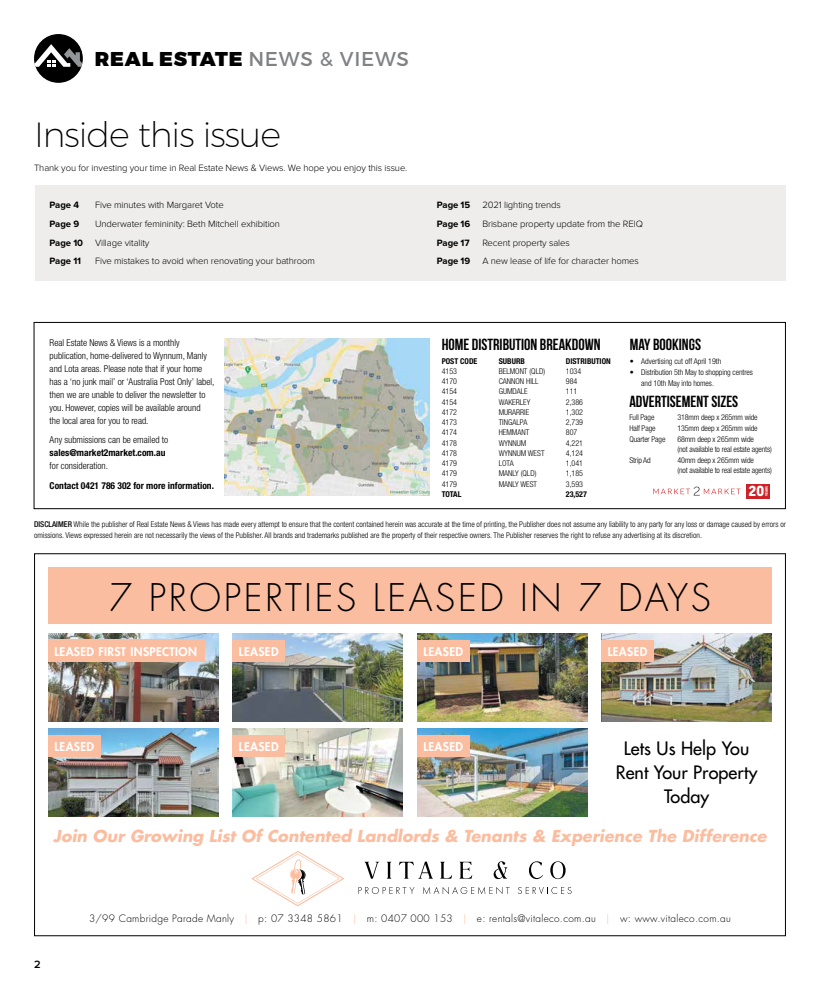
<style>
.page{position:relative;width:820px;height:993px;background:#fff}
.page>*{position:absolute;margin:0;border:0;box-sizing:border-box;transform-origin:0 0}
.t1{font:300 37px "Futura";letter-spacing:.07em;color:#000}
.t2{font:200 35px "Montserrat";letter-spacing:-.03em;color:#000}
.t3{font:900 20px "Montserrat";letter-spacing:.04em;color:#000}
.t4{font:18px/24px "Futura";letter-spacing:.005em;color:#000;text-align:center}
.t5{font:italic 700 16px "Futura";color:#fbbda0}
.t6{font:700 16px "Bebas Neue";color:#000}
.t7{font:900 14px "Good OT";color:#fff}
.t8{font:800 11.8px "Futura";letter-spacing:.03em;color:#fff}
.t9{font:600 11px "Proxima Nova";color:#000}
.t10{font:300 10px "Futura";letter-spacing:.03em;color:#000}
.t11{font:300 9.5px "Proxima Nova";letter-spacing:-.01em;color:#000}
.t12{font:300 condensed 9.5px/13px "Helvetica Neue";color:#000}
.t13{font:700 condensed 9.5px "Helvetica Neue";color:#000}
.t14{font:700 9.5px "Proxima Nova";letter-spacing:-.01em;color:#000}
.t15{font:300 condensed 8px/10px "Helvetica Neue";color:#000}
.t16{font:700 condensed 8px "Helvetica Neue";color:#000}
.t17{font:900 3.4px "Good OT";letter-spacing:.035em;color:#fff}
.s1{font-weight:400;color:#808285}
.s2{font-weight:500}
.s3{color:#fbbda0}
</style>
<div class="page">
<div style="left:35px;top:185px;width:750px;height:96px;background:#eeedec"></div>
<div style="left:48px;top:567px;width:723px;height:57px;background:#fbbda0"></div>
<img style="left:48px;top:633px;width:170px;height:88px">
<img style="left:48px;top:728px;width:170px;height:88px">
<img style="left:232px;top:633px;width:171px;height:88px">
<img style="left:232px;top:728px;width:171px;height:88px">
<img style="left:417px;top:633px;width:170px;height:88px">
<img style="left:417px;top:728px;width:170px;height:88px">
<img style="left:601px;top:633px;width:170px;height:88px">
<svg style="left:364px;top:861px;width:15px;height:17px"></svg>
<svg style="left:387px;top:861px;width:4px;height:17px"></svg>
<svg style="left:398px;top:861px;width:35px;height:17px"></svg>
<svg style="left:440px;top:861px;width:12px;height:17px"></svg>
<svg style="left:459px;top:861px;width:13px;height:17px"></svg>
<svg style="left:493px;top:861px;width:14px;height:17px"></svg>
<svg style="left:528px;top:861px;width:14px;height:17px"></svg>
<svg style="left:550px;top:861px;width:15px;height:17px"></svg>
<svg style="left:358px;top:887px;width:56px;height:6px"></svg>
<svg style="left:423px;top:887px;width:86px;height:6px"></svg>
<svg style="left:518px;top:887px;width:53px;height:6px"></svg>
<svg style="left:251px;top:851px;width:93px;height:55px"></svg>
<div style="left:48px;top:639px;width:156px;height:22px;background:#fbbda0"></div>
<div style="left:48px;top:734px;width:52px;height:22px;background:#fbbda0"></div>
<div style="left:232px;top:639px;width:53px;height:22px;background:#fbbda0"></div>
<div style="left:232px;top:734px;width:53px;height:22px;background:#fbbda0"></div>
<div style="left:417px;top:639px;width:52px;height:22px;background:#fbbda0"></div>
<div style="left:417px;top:734px;width:52px;height:22px;background:#fbbda0"></div>
<div style="left:601px;top:639px;width:52px;height:22px;background:#fbbda0"></div>
<div style="left:34px;top:322px;width:751px;height:187px;border:1px solid #000"></div>
<svg style="left:653px;top:486px;width:87px;height:9px"></svg>
<div style="left:746px;top:484px;width:24px;height:14px;background:#ce2127"></div>
<img style="left:224px;top:338px;width:205px;height:157px">
<div style="left:34px;top:34px;width:49px;height:49px;background:#000;border-radius:50%"></div>
<svg style="left:34px;top:44px;width:49px;height:23px"></svg>
<h3 class="t3" style="left:95px;top:46px;width:315px">REAL ESTATE <span class="s1">NEWS &amp; VIEWS</span></h3>
<h2 class="t2" style="left:34px;top:114px;width:248px">Inside this issue</h2>
<p class="t11" style="left:34px;top:162px;width:374px">Thank you for investing your time in Real Estate News &amp; Views. We hope you enjoy this issue.</p>
<p class="t14" style="left:50px;top:199px;width:31px">Page 4</p>
<p class="t11" style="left:95px;top:199px;width:130px">Five minutes with Margaret Vote</p>
<p class="t14" style="left:50px;top:218px;width:31px">Page 9</p>
<p class="t11" style="left:95px;top:218px;width:186px">Underwater femininity: Beth Mitchell exhibition</p>
<p class="t14" style="left:50px;top:237px;width:35px">Page 10</p>
<p class="t11" style="left:95px;top:237px;width:56px">Village vitality</p>
<p class="t14" style="left:50px;top:255px;width:33px">Page 11</p>
<p class="t11" style="left:95px;top:255px;width:221px">Five mistakes to avoid when renovating your bathroom</p>
<p class="t12" style="left:50px;top:336px;width:166px">Real Estate News &amp; Views is a monthly publication, home-delivered to Wynnum, Manly and Lota areas. Please note that if your home has a ‘no junk mail’ or ‘Australia Post Only’ label, then we are unable to deliver the newsletter to you. However, copies will be available around<br>the local area for you to read.</p>
<p class="t12" style="left:50px;top:432px;width:120px">Any submissions can be emailed to</p>
<p class="t13" style="left:50px;top:446px;width:117px">sales@market2market.com.au</p>
<p class="t12" style="left:50px;top:458px;width:60px">for consideration.</p>
<p class="t13" style="left:50px;top:479px;width:166px">Contact 0421 786 302 for more information.</p>
<p class="t14" style="left:437px;top:199px;width:35px">Page 15</p>
<p class="t11" style="left:482px;top:199px;width:80px">2021 lighting trends</p>
<p class="t14" style="left:437px;top:218px;width:35px">Page 16</p>
<p class="t11" style="left:482px;top:218px;width:162px">Brisbane property update from the REIQ</p>
<p class="t14" style="left:437px;top:237px;width:34px">Page 17</p>
<p class="t11" style="left:482px;top:237px;width:89px">Recent property sales</p>
<p class="t14" style="left:437px;top:255px;width:35px">Page 19</p>
<p class="t11" style="left:482px;top:255px;width:158px">A new lease of life for character homes</p>
<h3 class="t6" style="left:441px;top:336px;width:160px">HOME DISTRIBUTION BREAKDOWN</h3>
<p class="t16" style="left:441px;top:356px;width:37px">POST CODE</p>
<p class="t16" style="left:498px;top:356px;width:28px">SUBURB</p>
<p class="t16" style="left:565px;top:356px;width:46px">DISTRIBUTION</p>
<p class="t15" style="left:441px;top:366px;width:17px">4153</p>
<p class="t15" style="left:498px;top:366px;width:48px">BELMONT (QLD)</p>
<p class="t15" style="left:565px;top:366px;width:17px">1034</p>
<p class="t15" style="left:441px;top:376px;width:17px">4170</p>
<p class="t15" style="left:498px;top:376px;width:41px">CANNON HILL</p>
<p class="t15" style="left:565px;top:376px;width:13px">984</p>
<p class="t15" style="left:441px;top:386px;width:17px">4154</p>
<p class="t15" style="left:498px;top:386px;width:31px">GUMDALE</p>
<p class="t15" style="left:565px;top:386px;width:13px">111</p>
<p class="t15" style="left:441px;top:396px;width:17px">4154</p>
<p class="t15" style="left:498px;top:396px;width:33px">WAKERLEY</p>
<p class="t15" style="left:565px;top:396px;width:19px">2,386</p>
<p class="t15" style="left:441px;top:407px;width:17px">4172</p>
<p class="t15" style="left:498px;top:407px;width:32px">MURARRIE</p>
<p class="t15" style="left:565px;top:407px;width:19px">1,302</p>
<p class="t15" style="left:441px;top:417px;width:17px">4173</p>
<p class="t15" style="left:498px;top:417px;width:30px">TINGALPA</p>
<p class="t15" style="left:565px;top:417px;width:19px">2,739</p>
<p class="t15" style="left:441px;top:427px;width:17px">4174</p>
<p class="t15" style="left:498px;top:427px;width:32px">HEMMANT</p>
<p class="t15" style="left:565px;top:427px;width:13px">807</p>
<p class="t15" style="left:441px;top:437px;width:17px">4178</p>
<p class="t15" style="left:498px;top:437px;width:29px">WYNNUM</p>
<p class="t15" style="left:565px;top:437px;width:19px">4,221</p>
<p class="t15" style="left:441px;top:448px;width:17px">4178</p>
<p class="t15" style="left:498px;top:448px;width:47px">WYNNUM WEST</p>
<p class="t15" style="left:565px;top:448px;width:19px">4,124</p>
<p class="t15" style="left:441px;top:458px;width:17px">4179</p>
<p class="t15" style="left:498px;top:458px;width:16px">LOTA</p>
<p class="t15" style="left:565px;top:458px;width:19px">1,041</p>
<p class="t15" style="left:441px;top:468px;width:17px">4179</p>
<p class="t15" style="left:498px;top:468px;width:39px">MANLY (QLD)</p>
<p class="t15" style="left:565px;top:468px;width:19px">1,185</p>
<p class="t15" style="left:441px;top:478px;width:17px">4179</p>
<p class="t15" style="left:498px;top:478px;width:40px">MANLY WEST</p>
<p class="t15" style="left:565px;top:478px;width:19px">3,593</p>
<p class="t16" style="left:441px;top:489px;width:21px">TOTAL</p>
<p class="t16" style="left:565px;top:489px;width:23px">23,527</p>
<h3 class="t6" style="left:629px;top:336px;width:73px">MAY BOOKINGS</h3>
<p class="t15" style="left:629px;top:356px;width:93px">• Advertising cut off April 19th</p>
<p class="t15" style="left:641px;top:367px;width:113px;line-height:11px;text-indent:-11px">• Distribution 5th May to shopping centres and 10th May into homes.</p>
<h3 class="t6" style="left:629px;top:392px;width:110px">ADVERTISEMENT SIZES</h3>
<p class="t15" style="left:629px;top:411px;width:27px">Full Page</p>
<p class="t15" style="left:677px;top:411px;width:82px">318mm deep x 265mm wide</p>
<p class="t15" style="left:629px;top:423px;width:28px">Half Page</p>
<p class="t15" style="left:677px;top:423px;width:82px">135mm deep x 265mm wide</p>
<p class="t15" style="left:629px;top:434px;width:38px">Quarter Page</p>
<p class="t15" style="left:677px;top:434px;width:96px">68mm deep x 265mm wide<br>(not available to real estate agents)</p>
<p class="t15" style="left:629px;top:455px;width:23px">Strip Ad</p>
<p class="t15" style="left:677px;top:455px;width:96px">40mm deep x 265mm wide<br>(not available to real estate agents)</p>
<h3 class="t7" style="left:748px;top:483px;width:17px">20</h3>
<p class="t17" style="left:764px;top:496px;width:12px;rotate:-90deg">YEARS</p>
<p class="t15" style="left:34px;top:519px;width:753px;line-height:11px"><span class="s2">DISCLAIMER</span> While the publisher of Real Estate News &amp; Views has made every attempt to ensure that the content contained herein was accurate at the time of printing, the Publisher does not assume any liability to any party for any loss or damage caused by errors or omissions. Views expressed herein are not necessarily the views of the Publisher. All brands and trademarks published are the property of their respective owners. The Publisher reserves the right to refuse any advertising at its discretion.</p>
<h1 class="t1" style="left:109px;top:574px;width:603px">7 PROPERTIES LEASED IN 7 DAYS</h1>
<h3 class="t8" style="left:54px;top:643px;width:144px">LEASED FIRST INSPECTION</h3>
<h3 class="t8" style="left:54px;top:738px;width:41px">LEASED</h3>
<h3 class="t8" style="left:239px;top:643px;width:41px">LEASED</h3>
<h3 class="t8" style="left:239px;top:738px;width:41px">LEASED</h3>
<h3 class="t8" style="left:423px;top:643px;width:41px">LEASED</h3>
<h3 class="t8" style="left:423px;top:738px;width:41px">LEASED</h3>
<h3 class="t8" style="left:607px;top:643px;width:41px">LEASED</h3>
<h3 class="t4" style="left:615px;top:736px;width:143px">Lets Us Help You<br>Rent Your Property<br>Today</h3>
<h3 class="t5" style="left:53px;top:825px;width:714px">Join Our Growing List Of Contented Landlords &amp; Tenants &amp; Experience The Difference</h3>
<h3 class="t9" style="left:34px;top:957px;width:8px">2</h3>
<p class="t10" style="left:89px;top:912px;width:643px">3/99 Cambridge Parade Manly <span class="s3">|</span> p: 07 3348 5861 <span class="s3">|</span> m: 0407 000 153 <span class="s3">|</span> e: rentals@vitaleco.com.au <span class="s3">|</span> w: www.vitaleco.com.au</p>
</div>
